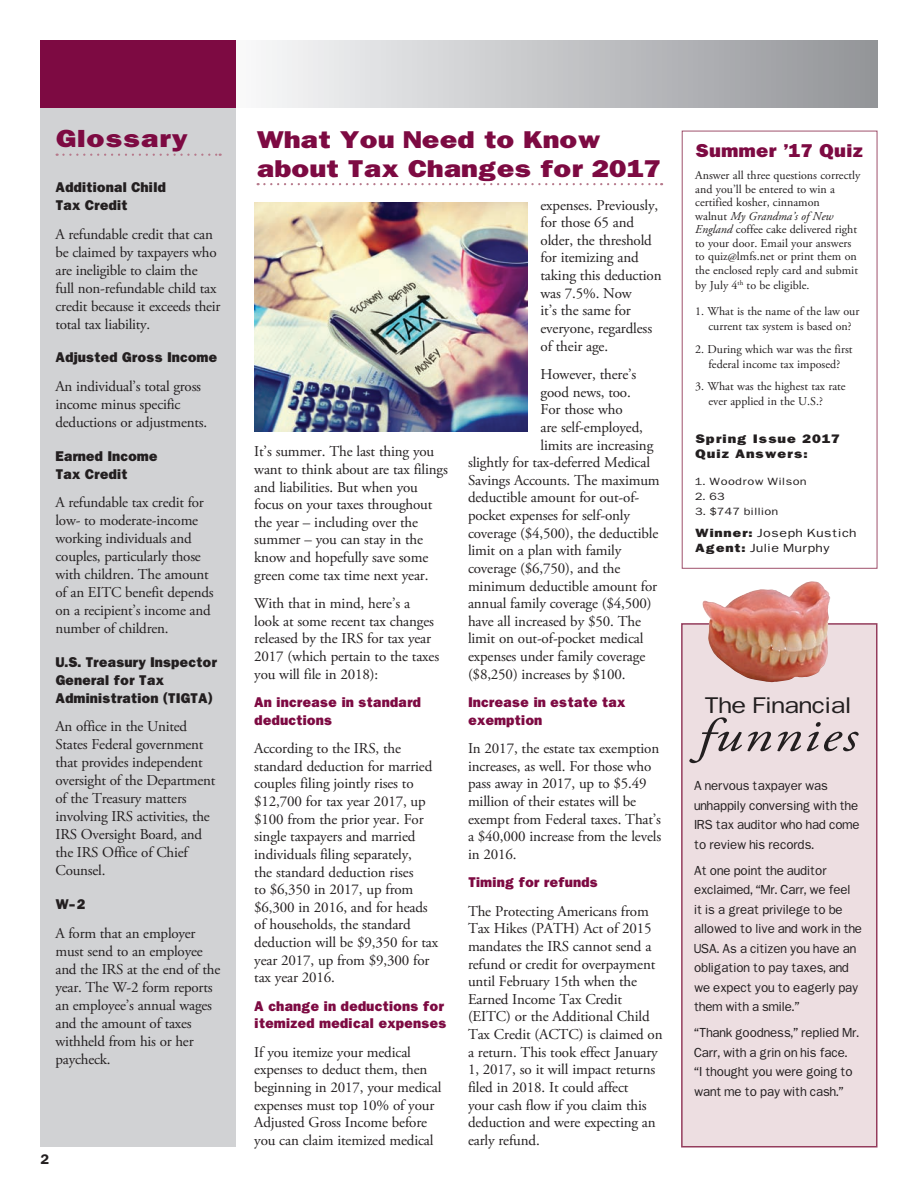
<style>
.page{position:relative;width:918px;height:1188px;background:#fff}
.page>*{position:absolute;margin:0;border:0;box-sizing:border-box;transform-origin:0 0}
.t1{font:italic 46.5px "Adobe Garamond Pro";letter-spacing:.035em;color:#231f20;scale:1.2 1}
.t2{font:800 21px "Franklin";color:#7d0a42;scale:1.2 1}
.t3{font:800 20.7px/28.5px "Franklin";letter-spacing:-.02em;color:#7d0a42;scale:1.2 1}
.t4{font:19.5px "Franklin";letter-spacing:-.01em;color:#231f20;scale:1.2 1}
.t5{font:800 15.75px "Franklin";color:#7d0a42;scale:1.1 1}
.t6{font:15px/17.7px "Adobe Garamond Pro";letter-spacing:-.01em;color:#231f20}
.t7{font:12px/13.5px "Adobe Garamond Pro";color:#231f20}
.t8{font:800 12px/18px "Franklin";letter-spacing:-.015em;color:#231f20}
.t9{font:800 12px/17.7px "Franklin";letter-spacing:-.01em;color:#7d0a42}
.t10{font:12px "Franklin Demi";color:#231f20}
.t11{font:11.25px/19.5px "Franklin";color:#231f20}
.t12{font:800 10.5px/15px "Franklin";letter-spacing:.05em;color:#231f20;scale:1.2 1}
.t13{font:10.2px/15px "Franklin";letter-spacing:.05em;color:#231f20;scale:1.2 1}
.t14{font:9px "Franklin";letter-spacing:.05em;color:#231f20;scale:1.2 1}
.s1{font-style:italic}
.s2{font-weight:800}
</style>
<div class="page">
<div style="left:214px;top:40px;width:664px;height:68px;background:linear-gradient(to right,#fbfcfd,#929498)"></div>
<div style="left:40px;top:40px;width:196px;height:1108px;background:#d1d2d4"></div>
<div style="left:40px;top:40px;width:196px;height:68px;background:#7d0a42"></div>
<div style="left:681px;top:623px;width:197px;height:525px;background:#eddee1;border:2px solid #943c5c"></div>
<svg style="left:57px;top:154px;width:164px;height:2px"></svg>
<svg style="left:258px;top:183px;width:404px;height:2px"></svg>
<img style="left:254px;top:202px;width:273px;height:230px">
<img style="left:700px;top:582px;width:130px;height:100px">
<div style="left:682px;top:131px;width:195px;height:438px;border:1px solid #9f516c"></div>
<h2 class="t2" style="left:56px;top:124px;width:112px">Glossary</h2>
<p class="t8" style="left:56px;top:178px;width:112px">Additional Child<br>Tax Credit</p>
<p class="t6" style="left:56px;top:226px;width:167px">A refundable credit that can be claimed by taxpayers who are ineligible to claim the<br>full non-refundable child tax credit because it exceeds their total tax liability.</p>
<p class="t8" style="left:56px;top:348px;width:163px">Adjusted Gross Income</p>
<p class="t6" style="left:56px;top:378px;width:153px">An individual’s total gross income minus specific deductions or adjustments.</p>
<p class="t8" style="left:56px;top:446px;width:104px">Earned Income<br>Tax Credit</p>
<p class="t6" style="left:56px;top:494px;width:160px">A refundable tax credit for low- to moderate-income working individuals and couples, particularly those with children. The amount of an EITC benefit depends on a recipient’s income and number of children.</p>
<p class="t8" style="left:56px;top:653px;width:163px">U.S. Treasury Inspector<br>General for Tax<br>Administration (TIGTA)</p>
<p class="t6" style="left:56px;top:718px;width:161px">An office in the United<br>States Federal government that provides independent oversight of the Department of the Treasury matters involving IRS activities, the<br>IRS Oversight Board, and the IRS Office of Chief<br>Counsel.</p>
<p class="t8" style="left:56px;top:895px;width:31px">W-2</p>
<p class="t6" style="left:56px;top:924px;width:166px">A form that an employer must send to an employee and the IRS at the end of the year. The W-2 form reports an employee’s annual wages and the amount of taxes withheld from his or her paycheck.</p>
<p class="t10" style="left:40px;top:1151px;width:10px">2</p>
<h3 class="t3" style="left:256px;top:125px;width:338px">What You Need to Know about Tax Changes for 2017</h3>
<p class="t6" style="left:254px;top:443px;width:195px">It’s summer. The last thing you want to think about are tax filings and liabilities. But when you focus on your taxes throughout the year – including over the summer – you can stay in the know and hopefully save some green come tax time next year.</p>
<p class="t6" style="left:254px;top:595px;width:186px">With that in mind, here’s a<br>look at some recent tax changes released by the IRS for tax year<br>2017 (which pertain to the taxes you will file in 2018):</p>
<p class="t9" style="left:254px;top:693px;width:169px">An increase in standard deductions</p>
<p class="t6" style="left:254px;top:740px;width:186px">According to the IRS, the standard deduction for married couples filing jointly rises to $12,700 for tax year 2017, up $100 from the prior year. For single taxpayers and married individuals filing separately,<br>the standard deduction rises<br>to $6,350 in 2017, up from $6,300 in 2016, and for heads of households, the standard deduction will be $9,350 for tax year 2017, up from $9,300 for tax year 2016.</p>
<p class="t9" style="left:254px;top:997px;width:194px">A change in deductions for itemized medical expenses</p>
<p class="t6" style="left:254px;top:1044px;width:189px">If you itemize your medical expenses to deduct them, then beginning in 2017, your medical expenses must top 10% of your<br>Adjusted Gross Income before you can claim itemized medical</p>
<p class="t6" style="left:541px;top:197px;width:123px">expenses. Previously, for those 65 and older, the threshold for itemizing and taking this deduction was 7.5%. Now<br>it’s the same for everyone, regardless of their age.</p>
<p class="t6" style="left:541px;top:366px;width:97px">However, there’s</p>
<p class="t6" style="left:541px;top:384px;width:92px">good news, too.</p>
<p class="t6" style="left:541px;top:401px;width:84px">For those who</p>
<p class="t6" style="left:541px;top:419px;width:104px">are self-employed,</p>
<p class="t6" style="left:541px;top:436px;width:114px">limits are increasing</p>
<p class="t6" style="left:468px;top:454px;width:184px">slightly for tax-deferred Medical</p>
<p class="t6" style="left:468px;top:472px;width:193px">Savings Accounts. The maximum</p>
<p class="t6" style="left:468px;top:489px;width:173px">deductible amount for out-of-</p>
<p class="t6" style="left:468px;top:507px;width:164px">pocket expenses for self-only</p>
<p class="t6" style="left:468px;top:525px;width:192px">coverage ($4,500), the deductible</p>
<p class="t6" style="left:468px;top:542px;width:155px">limit on a plan with family</p>
<p class="t6" style="left:468px;top:560px;width:154px">coverage ($6,750), and the</p>
<p class="t6" style="left:468px;top:577px;width:191px">minimum deductible amount for</p>
<p class="t6" style="left:468px;top:595px;width:185px">annual family coverage ($4,500)</p>
<p class="t6" style="left:468px;top:613px;width:174px">have all increased by $50. The</p>
<p class="t6" style="left:468px;top:630px;width:177px">limit on out-of-pocket medical</p>
<p class="t6" style="left:468px;top:648px;width:179px">expenses under family coverage</p>
<p class="t6" style="left:468px;top:666px;width:159px">($8,250) increases by $100.</p>
<p class="t9" style="left:468px;top:693px;width:159px">Increase in estate tax exemption</p>
<p class="t6" style="left:468px;top:740px;width:195px">In 2017, the estate tax exemption increases, as well. For those who pass away in 2017, up to $5.49 million of their estates will be exempt from Federal taxes. That’s a $40,000 increase from the levels in 2016.</p>
<p class="t9" style="left:468px;top:873px;width:132px">Timing for refunds</p>
<p class="t6" style="left:468px;top:903px;width:196px">The Protecting Americans from<br>Tax Hikes (PATH) Act of 2015 mandates the IRS cannot send a refund or credit for overpayment until February 15th when the<br>Earned Income Tax Credit (EITC) or the Additional Child<br>Tax Credit (ACTC) is claimed on a return. This took effect January<br>1, 2017, so it will impact returns filed in 2018. It could affect<br>your cash flow if you claim this deduction and were expecting an early refund.</p>
<p class="t5" style="left:695px;top:140px;width:154px">Summer ’17 Quiz</p>
<p class="t7" style="left:695px;top:169px;width:167px">Answer all three questions correctly and you’ll be entered to win a certified kosher, cinnamon<br>walnut <span class="s1">My Grandma’s of New<br>England</span> coffee cake delivered right to your door. Email your answers to quiz@lmfs.net or print them on the enclosed reply card and submit</p>
<p class="t7" style="left:695px;top:279px;width:116px">by July 4<sup>th</sup> to be eligible.</p>
<p class="t7" style="left:695px;top:304px;width:166px;line-height:15px;text-align:center">1. What is the name of the law our current tax system is based on?</p>
<p class="t7" style="left:695px;top:342px;width:159px;line-height:15px;text-align:center">2. During which war was the first federal income tax imposed?</p>
<p class="t7" style="left:708px;top:379px;width:139px;line-height:15px;text-indent:-13px">3. What was the highest tax rate ever applied in the U.S.?</p>
<p class="t12" style="left:695px;top:431px;width:122px">Spring Issue 2017<br>Quiz Answers:</p>
<p class="t14" style="left:695px;top:476px;width:94px">1. Woodrow Wilson</p>
<p class="t14" style="left:695px;top:491px;width:26px">2. 63</p>
<p class="t14" style="left:695px;top:506px;width:71px">3. $747 billion</p>
<p class="t13" style="left:695px;top:526px;width:136px"><span class="s2">Winner:</span> Joseph Kustich<br><span class="s2">Agent:</span> Julie Murphy</p>
<h3 class="t4" style="left:704px;top:693px;width:124px">The Financial</h3>
<h1 class="t1" style="left:698px;top:708px;width:134px">funnies</h1>
<p class="t11" style="left:694px;top:776px;width:167px">A nervous taxpayer was unhappily conversing with the<br>IRS tax auditor who had come to review his records.</p>
<p class="t11" style="left:694px;top:861px;width:169px">At one point the auditor exclaimed, “Mr. Carr, we feel<br>it is a great privilege to be allowed to live and work in the<br>USA. As a citizen you have an obligation to pay taxes, and we expect you to eagerly pay them with a smile.”</p>
<p class="t11" style="left:694px;top:1023px;width:166px">“Thank goodness,” replied Mr.<br>Carr, with a grin on his face.<br>“I thought you were going to want me to pay with cash.”</p>
</div>
